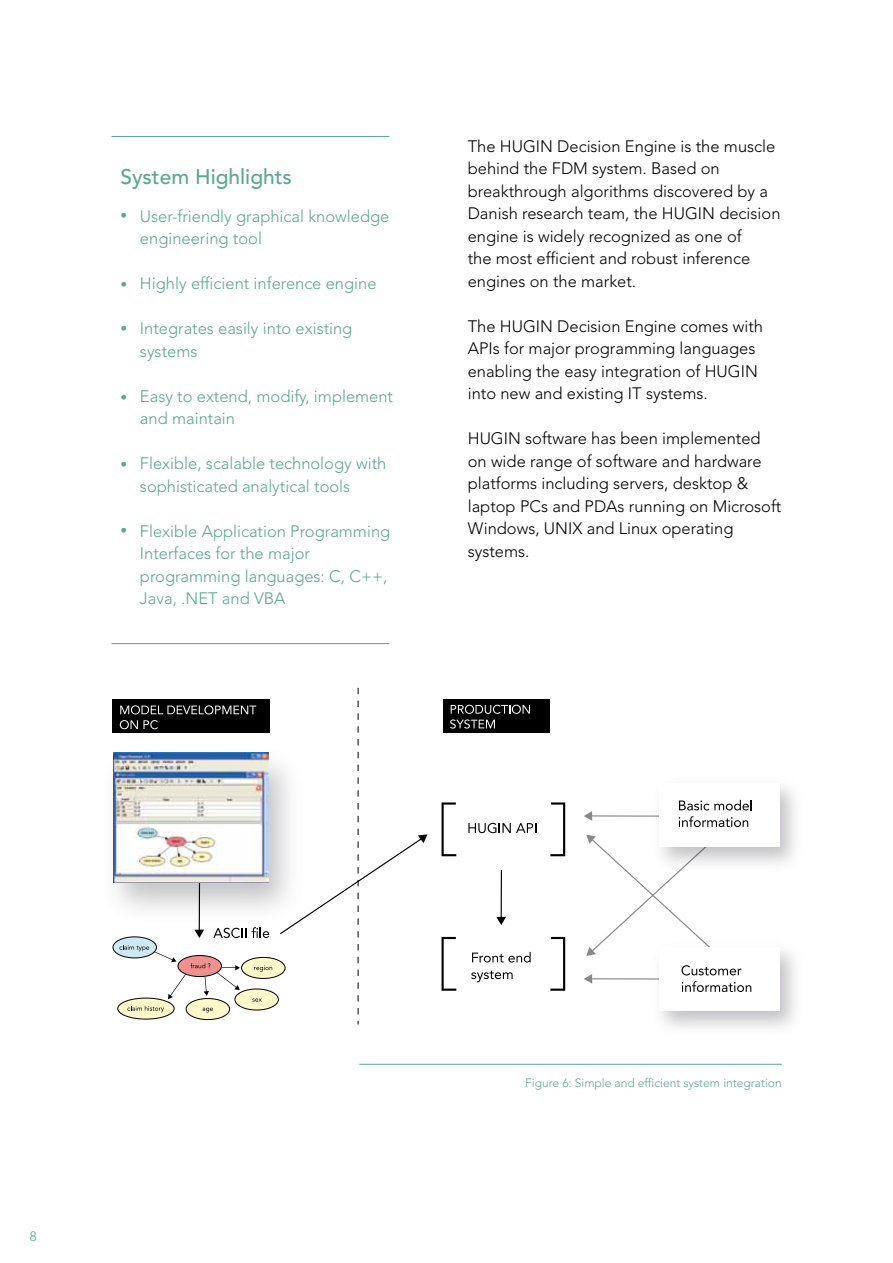
<style>
.page{position:relative;width:893px;height:1263px;background:#fff}
.page>*{position:absolute;margin:0;border:0;box-sizing:border-box;transform-origin:0 0}
.t1{font:500 21px "Avenir LT Std";color:#5da694}
.t2{font:300 16.5px/22.5px "Avenir LT Std";color:#000}
.t3{font:300 16.5px/22.5px "Avenir LT Std";color:#5da694}
.t4{font:500 13.5px "Avenir LT Std";color:#5da694}
.t5{font:300 13.5px "Avenir LT Std";color:#5da694}
.t6{font:300 12px "Avenir LT Std";color:#5da694}
</style>
<div class="page">
<hr style="left:111px;top:136px;width:278px;height:1px;background:#5da694">
<hr style="left:111px;top:643px;width:278px;height:1px;background:#5da694">
<hr style="left:359px;top:1064px;width:423px;height:1px;background:#5da694">
<img style="left:113px;top:752px;width:167px;height:180px">
<svg style="left:194px;top:883px;width:10px;height:55px"></svg>
<svg style="left:496px;top:870px;width:10px;height:55px"></svg>
<svg style="left:584px;top:974px;width:63px;height:10px"></svg>
<svg style="left:584px;top:811px;width:63px;height:10px"></svg>
<svg style="left:586px;top:835px;width:111px;height:121px"></svg>
<div style="left:113px;top:937px;width:43px;height:21px;background:#cde9f1;border-radius:50%"></div>
<div style="left:113px;top:937px;width:44px;height:21px;border:1px solid #000;border-radius:50%"></div>
<div style="left:178px;top:955px;width:43px;height:21px;background:#f09090;border-radius:50%"></div>
<div style="left:178px;top:955px;width:44px;height:22px;border:1px solid #000;border-radius:50%"></div>
<div style="left:242px;top:957px;width:43px;height:21px;background:#fef8cb;border-radius:50%"></div>
<div style="left:241px;top:957px;width:44px;height:22px;border:1px solid #000;border-radius:50%"></div>
<div style="left:235px;top:989px;width:43px;height:21px;background:#fef8cb;border-radius:50%"></div>
<div style="left:235px;top:989px;width:44px;height:21px;border:1px solid #000;border-radius:50%"></div>
<div style="left:186px;top:998px;width:44px;height:21px;background:#fef8cb;border-radius:50%"></div>
<div style="left:186px;top:998px;width:44px;height:22px;border:1px solid #000;border-radius:50%"></div>
<div style="left:118px;top:998px;width:56px;height:21px;background:#fef8cb;border-radius:50%"></div>
<div style="left:118px;top:998px;width:56px;height:21px;border:1px solid #000;border-radius:50%"></div>
<svg style="left:190px;top:963px;width:20px;height:5px"></svg>
<svg style="left:254px;top:965px;width:18px;height:7px"></svg>
<svg style="left:252px;top:998px;width:10px;height:4px"></svg>
<svg style="left:203px;top:1008px;width:10px;height:4px"></svg>
<svg style="left:127px;top:1006px;width:37px;height:6px"></svg>
<svg style="left:204px;top:976px;width:5px;height:20px"></svg>
<svg style="left:168px;top:974px;width:18px;height:25px"></svg>
<svg style="left:217px;top:965px;width:23px;height:25px"></svg>
<svg style="left:119px;top:945px;width:58px;height:17px"></svg>
<svg style="left:280px;top:688px;width:147px;height:336px"></svg>
<svg style="left:472px;top:952px;width:59px;height:10px"></svg>
<svg style="left:471px;top:971px;width:42px;height:11px"></svg>
<svg style="left:468px;top:823px;width:68px;height:10px"></svg>
<img style="left:113px;top:753px;width:155px;height:129px">
<div style="left:443px;top:699px;width:107px;height:33px;background:#000"></div>
<svg style="left:450px;top:705px;width:80px;height:24px"></svg>
<div style="left:113px;top:700px;width:157px;height:33px;background:#000"></div>
<svg style="left:120px;top:705px;width:136px;height:9px"></svg>
<svg style="left:120px;top:720px;width:38px;height:9px"></svg>
<svg style="left:550px;top:802px;width:15px;height:54px"></svg>
<svg style="left:442px;top:802px;width:14px;height:54px"></svg>
<svg style="left:550px;top:937px;width:15px;height:54px"></svg>
<svg style="left:442px;top:937px;width:14px;height:54px"></svg>
<img style="left:647px;top:935px;width:148px;height:93px">
<div style="left:660px;top:947px;width:120px;height:63px;background:#fff"></div>
<img style="left:647px;top:786px;width:148px;height:91px">
<div style="left:660px;top:783px;width:120px;height:64px;background:#fff"></div>
<svg style="left:681px;top:965px;width:60px;height:10px"></svg>
<svg style="left:682px;top:981px;width:69px;height:11px"></svg>
<svg style="left:679px;top:800px;width:73px;height:10px"></svg>
<svg style="left:679px;top:816px;width:69px;height:11px"></svg>
<svg style="left:213px;top:928px;width:33px;height:10px"></svg>
<svg style="left:252px;top:927px;width:17px;height:11px"></svg>
<p class="t1" style="left:120px;top:164px;width:173px">System Highlights</p>
<p class="t4" style="left:120px;top:208px;width:8px">•</p>
<p class="t3" style="left:140px;top:205px;width:251px">User-friendly graphical knowledge engineering tool</p>
<p class="t3" style="left:140px;top:272px;width:238px">Highly efficient inference engine</p>
<p class="t3" style="left:140px;top:317px;width:214px">Integrates easily into existing systems</p>
<p class="t3" style="left:140px;top:385px;width:255px">Easy to extend, modify, implement and maintain</p>
<p class="t3" style="left:140px;top:452px;width:248px">Flexible, scalable technology with sophisticated analytical tools</p>
<p class="t3" style="left:140px;top:520px;width:252px">Flexible Application Programming<br>Interfaces for the major programming languages: C, C++,<br>Java, .NET and VBA</p>
<p class="t4" style="left:120px;top:276px;width:8px">•</p>
<p class="t4" style="left:120px;top:321px;width:8px">•</p>
<p class="t4" style="left:120px;top:390px;width:8px">•</p>
<p class="t4" style="left:120px;top:456px;width:8px">•</p>
<p class="t4" style="left:120px;top:523px;width:8px">•</p>
<p class="t2" style="left:468px;top:135px;width:314px">The HUGIN Decision Engine is the muscle behind the FDM system. Based on breakthrough algorithms discovered by a Danish research team, the HUGIN decision engine is widely recognized as one of<br>the most efficient and robust inference engines on the market.</p>
<p class="t2" style="left:468px;top:315px;width:297px">The HUGIN Decision Engine comes with APIs for major programming languages enabling the easy integration of HUGIN into new and existing IT systems.</p>
<p class="t2" style="left:468px;top:427px;width:315px">HUGIN software has been implemented on wide range of software and hardware platforms including servers, desktop &amp; laptop PCs and PDAs running on Microsoft Windows, UNIX and Linux operating systems.</p>
<p class="t5" style="left:30px;top:1228px;width:9px">8</p>
<p class="t6" style="left:525px;top:1076px;width:258px">Figure 6: Simple and efficient system integration</p>
</div>
